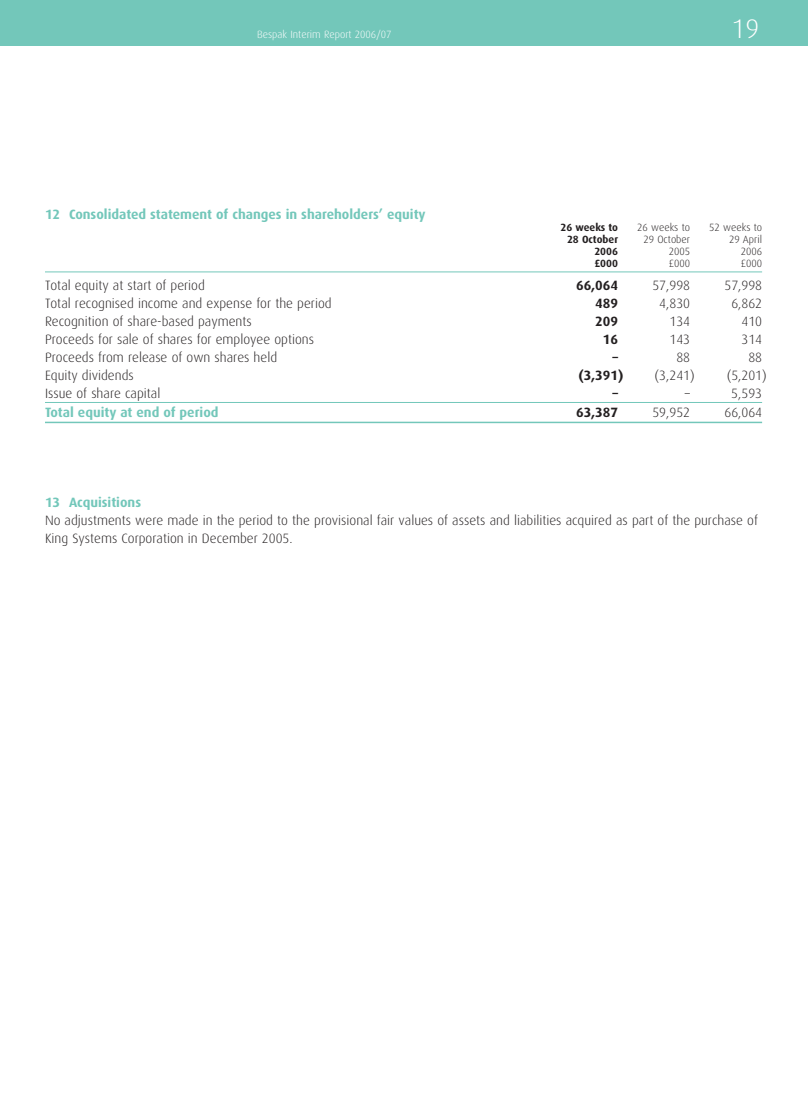
<style>
.page{position:relative;width:808px;height:1106px;background:#fff}
.page>*{position:absolute;margin:0;border:0;box-sizing:border-box;transform-origin:0 0}
.t1{font:300 27px "Dax OT";color:#fff}
.t2{font:300 13.5px/18px "Dax OT";color:#231f20}
.t3{font:700 13.5px "Dax OT";color:#73c7ba}
.t4{font:700 13.5px "Dax OT";color:#231f20}
.t5{font:300 10.5px "Dax OT";color:#231f20}
.t6{font:300 10.5px "Dax OT";color:#fff}
.t7{font:700 10.5px "Dax OT";color:#231f20}
</style>
<div class="page">
<div style="left:0;top:0;width:808px;height:45px;background:#73c7ba"></div>
<hr style="left:45px;top:272px;width:717px;height:1px;background:#73c7ba">
<hr style="left:45px;top:402px;width:717px;height:1px;background:#73c7ba">
<hr style="left:45px;top:422px;width:717px;height:1px;background:#73c7ba">
<p class="t6" style="left:257px;top:30px;width:136px">Bespak Interim Report 2006/07</p>
<h1 class="t1" style="left:731px;top:19px;width:29px">19</h1>
<p class="t3" style="left:45px;top:210px;width:382px">12 Consolidated statement of changes in shareholders’ equity</p>
<p class="t7" style="left:560px;top:224px;width:59px">26 weeks to</p>
<p class="t5" style="left:637px;top:224px;width:54px">26 weeks to</p>
<p class="t5" style="left:709px;top:224px;width:54px">52 weeks to</p>
<p class="t7" style="left:567px;top:236px;width:53px">28 October</p>
<p class="t5" style="left:643px;top:236px;width:48px">29 October</p>
<p class="t5" style="left:729px;top:236px;width:35px">29 April</p>
<p class="t7" style="left:594px;top:248px;width:25px">2006</p>
<p class="t5" style="left:669px;top:248px;width:23px">2005</p>
<p class="t5" style="left:741px;top:248px;width:23px">2006</p>
<p class="t7" style="left:594px;top:260px;width:25px">£000</p>
<p class="t5" style="left:669px;top:260px;width:23px">£000</p>
<p class="t5" style="left:741px;top:260px;width:23px">£000</p>
<p class="t2" style="left:45px;top:277px;width:161px">Total equity at start of period</p>
<p class="t4" style="left:576px;top:280px;width:43px">66,064</p>
<p class="t2" style="left:652px;top:277px;width:39px">57,998</p>
<p class="t2" style="left:724px;top:277px;width:39px">57,998</p>
<p class="t2" style="left:45px;top:295px;width:288px">Total recognised income and expense for the period</p>
<p class="t4" style="left:595px;top:298px;width:24px">489</p>
<p class="t2" style="left:659px;top:295px;width:32px">4,830</p>
<p class="t2" style="left:731px;top:295px;width:32px">6,862</p>
<p class="t2" style="left:45px;top:313px;width:208px">Recognition of share-based payments</p>
<p class="t4" style="left:595px;top:316px;width:24px">209</p>
<p class="t2" style="left:669px;top:313px;width:22px">134</p>
<p class="t2" style="left:741px;top:313px;width:22px">410</p>
<p class="t2" style="left:45px;top:331px;width:271px">Proceeds for sale of shares for employee options</p>
<p class="t4" style="left:603px;top:334px;width:17px">16</p>
<p class="t2" style="left:669px;top:331px;width:22px">143</p>
<p class="t2" style="left:741px;top:331px;width:22px">314</p>
<p class="t2" style="left:45px;top:349px;width:234px">Proceeds from release of own shares held</p>
<p class="t4" style="left:612px;top:352px;width:7px">–</p>
<p class="t2" style="left:676px;top:349px;width:15px">88</p>
<p class="t2" style="left:748px;top:349px;width:15px">88</p>
<p class="t2" style="left:45px;top:367px;width:90px">Equity dividends</p>
<p class="t4" style="left:578px;top:370px;width:46px">(3,391)</p>
<p class="t2" style="left:655px;top:367px;width:42px">(3,241)</p>
<p class="t2" style="left:727px;top:367px;width:42px">(5,201)</p>
<p class="t2" style="left:45px;top:385px;width:117px">Issue of share capital</p>
<p class="t4" style="left:612px;top:388px;width:7px">–</p>
<p class="t2" style="left:685px;top:385px;width:7px">–</p>
<p class="t2" style="left:731px;top:385px;width:32px">5,593</p>
<p class="t3" style="left:45px;top:408px;width:175px">Total equity at end of period</p>
<p class="t4" style="left:576px;top:408px;width:43px">63,387</p>
<p class="t2" style="left:652px;top:405px;width:39px">59,952</p>
<p class="t2" style="left:724px;top:405px;width:39px">66,064</p>
<p class="t3" style="left:45px;top:498px;width:98px">13 Acquisitions</p>
<p class="t2" style="left:45px;top:513px;width:714px">No adjustments were made in the period to the provisional fair values of assets and liabilities acquired as part of the purchase of<br>King Systems Corporation in December 2005.</p>
</div>
